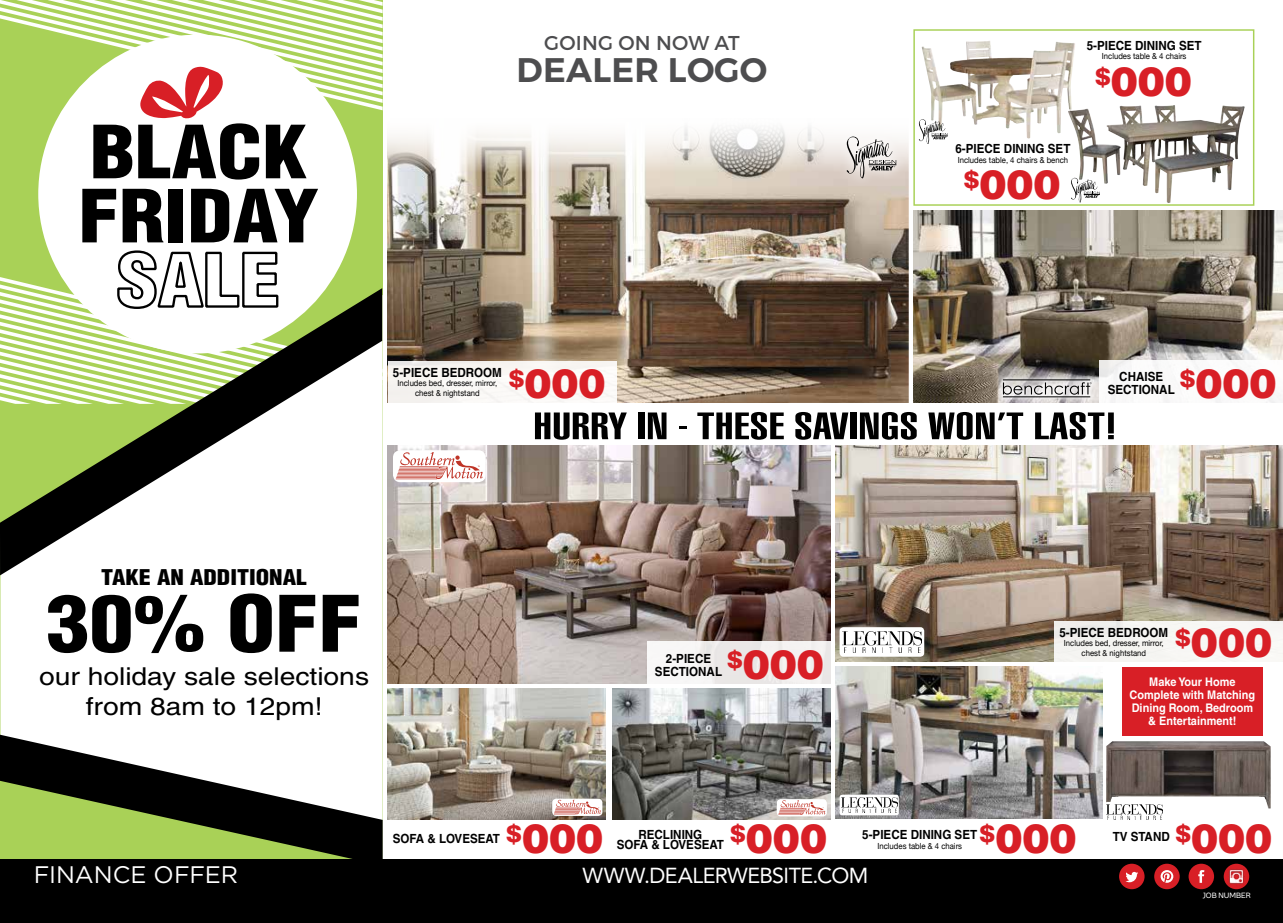
<style>
.page{position:relative;width:1283px;height:923px;background:#fff}
.page>*{position:absolute;margin:0;border:0;box-sizing:border-box;transform-origin:0 0}
.t1{font:900 condensed 75.75px "Helvetica";color:#000;scale:1.14 1}
.t2{font:900 condensed 71.38px/64.1px "Helvetica";color:#000;scale:1.14 1}
.t3{font:900 40.5px "Helvetica";color:#d81f26}
.t4{font:900 extra-condensed 37.5px "Helvetica";color:#000;scale:1.52 1}
.t5{font:600 34.12px "Montserrat";letter-spacing:.01em;color:#4d4d4f}
.t6{font:24.62px/30px "Helvetica";color:#000;text-align:center;scale:1.14 1}
.t7{font:23.88px "Gotham";letter-spacing:-.005em;color:#fff}
.t8{font:21.5px "Avenir";letter-spacing:-.025em;color:#fff}
.t9{font:900 condensed 21.12px "Helvetica";color:#000;scale:1.14 1}
.t10{font:20px "Montserrat";letter-spacing:.01em;color:#4d4d4f}
.t11{font:700 12.62px/13.8px "Helvetica";color:#000;text-align:center;scale:.92 1}
.t12{font:700 11.88px/12.9px "Helvetica";color:#fff;text-align:center;scale:.92 1}
.t13{font:8.38px/9.5px "Helvetica Neue";color:#000;text-align:center;scale:.92 1}
.t14{font:7.5px "Ashley Grottel Two";color:#fff}
.s1{font-weight:900;font-size:23.62px;color:#d81f26}
.s2{font-weight:900;font-size:40.5px;color:#d81f26}
</style>
<div class="page">
<div style="left:0;top:0;width:382px;height:922px;background:#a9d157"></div>
<div style="left:0;top:575px;width:382px;height:159px;background:#fff"></div>
<svg style="left:0;top:404px;width:382px;height:171px;fill:#fff"></svg>
<svg style="left:0;top:734px;width:382px;height:125px"></svg>
<div style="left:0;top:859px;width:1282px;height:63px;background:#000"></div>
<div style="left:1119px;top:863px;width:25px;height:26px;background:#d81f26;border-radius:50%"></div>
<svg style="left:1125px;top:871px;width:13px;height:11px"></svg>
<div style="left:1154px;top:863px;width:25px;height:26px;background:#d81f26;border-radius:50%"></div>
<svg style="left:1160px;top:870px;width:13px;height:12px"></svg>
<div style="left:1188px;top:863px;width:26px;height:26px;background:#d81f26;border-radius:50%"></div>
<svg style="left:1198px;top:870px;width:6px;height:12px"></svg>
<svg style="left:1223px;top:863px;width:26px;height:26px"></svg>
<img style="left:1227px;top:868px;width:17px;height:18px">
<img style="left:836px;top:666px;width:266px;height:152px">
<img style="left:836px;top:445px;width:446px;height:216px">
<img style="left:1106px;top:741px;width:164px;height:67px">
<div style="left:1122px;top:666px;width:141px;height:69px;background:#d81f26"></div>
<div style="left:839px;top:627px;width:85px;height:29px;background:#fff;border-radius:4px"></div>
<img style="left:842px;top:631px;width:79px;height:21px">
<div style="left:839px;top:794px;width:59px;height:21px;background:#fff;border-radius:3px"></div>
<img style="left:841px;top:797px;width:56px;height:15px">
<div style="left:1104px;top:801px;width:60px;height:21px;background:#fff;border-radius:3px"></div>
<img style="left:1106px;top:804px;width:56px;height:15px">
<div style="left:1054px;top:621px;width:228px;height:41px;background:#f6f6f3"></div>
<div style="left:38px;top:35px;width:319px;height:318px;background:#fff;border-radius:50%"></div>
<svg style="left:0;top:249px;width:382px;height:155px"></svg>
<svg style="left:0;top:0;width:383px;height:119px"></svg>
<img style="left:387px;top:445px;width:443px;height:238px">
<img style="left:387px;top:688px;width:218px;height:131px">
<img style="left:612px;top:688px;width:218px;height:131px">
<div style="left:393px;top:450px;width:93px;height:32px;background:#fff;border-radius:7px"></div>
<svg style="left:395px;top:452px;width:88px;height:27px"></svg>
<svg style="left:552px;top:798px;width:50px;height:18px"></svg>
<svg style="left:553px;top:799px;width:48px;height:15px"></svg>
<svg style="left:776px;top:799px;width:51px;height:17px"></svg>
<svg style="left:778px;top:800px;width:47px;height:14px"></svg>
<div style="left:647px;top:641px;width:183px;height:43px;background:#f4f1f1"></div>
<img style="left:913px;top:211px;width:369px;height:191px">
<img style="left:387px;top:127px;width:521px;height:275px">
<img style="left:921px;top:41px;width:135px;height:97px">
<img style="left:1106px;top:105px;width:67px;height:88px">
<div style="left:913px;top:29px;width:341px;height:177px;border:1px solid #a9d157"></div>
<svg style="left:918px;top:119px;width:29px;height:25px"></svg>
<div style="left:835px;top:125px;width:72px;height:64px;background:#fff;opacity:.75"></div>
<svg style="left:846px;top:136px;width:50px;height:42px"></svg>
<div style="left:996px;top:374px;width:101px;height:29px;background:#fff;opacity:.75"></div>
<hr style="left:1003px;top:396px;width:87px;height:1px;background:#000">
<hr style="left:1003px;top:379px;width:87px;height:1px;background:#000">
<svg style="left:1003px;top:382px;width:88px;height:12px"></svg>
<svg style="left:1071px;top:178px;width:28px;height:24px"></svg>
<div style="left:387px;top:361px;width:229px;height:41px;background:#faf7f4"></div>
<div style="left:1099px;top:360px;width:183px;height:42px;background:#fff"></div>
<h2 class="t2" style="left:78px;top:119px;width:213px">BLACK<br>FRIDAY</h2>
<h3 class="t10" style="left:544px;top:31px;width:197px">GOING ON NOW AT</h3>
<h3 class="t5" style="left:516px;top:48px;width:252px">DEALER LOGO</h3>
<p class="t11" style="left:1086px;top:38px;width:126px">5-PIECE DINING SET</p>
<p class="t13" style="left:1101px;top:52px;width:93px">Includes table &amp; 4 chairs</p>
<h3 class="t3" style="left:1095px;top:55px;width:98px"><sup>$</sup>000</h3>
<p class="t11" style="left:955px;top:142px;width:126px">6-PIECE DINING SET</p>
<p class="t13" style="left:957px;top:156px;width:121px">Includes table, 4 chairs &amp; bench</p>
<h3 class="t3" style="left:963px;top:158px;width:98px"><sup>$</sup>000</h3>
<p class="t11" style="left:393px;top:365px;width:120px">5-PIECE BEDROOM</p>
<p class="t13" style="left:397px;top:379px;width:110px">Includes bed, dresser, mirror, chest &amp; nightstand</p>
<h3 class="t3" style="left:509px;top:356px;width:98px"><sup>$</sup>000</h3>
<h3 class="t3" style="left:1179px;top:356px;width:98px"><sup>$</sup>000</h3>
<p class="t11" style="left:1107px;top:369px;width:74px">CHAISE<br>SECTIONAL</p>
<h3 class="t4" style="left:533px;top:404px;width:385px">HURRY IN - THESE SAVINGS WON’T LAST!</h3>
<h3 class="t9" style="left:101px;top:563px;width:182px">TAKE AN ADDITIONAL</h3>
<h1 class="t1" style="left:46px;top:576px;width:278px">30% OFF</h1>
<h3 class="t6" style="left:39px;top:661px;width:291px">our holiday sale selections from 8am to 12pm!</h3>
<h3 class="t3" style="left:727px;top:638px;width:98px"><sup>$</sup>000</h3>
<p class="t11" style="left:655px;top:651px;width:74px">2-PIECE<br>SECTIONAL</p>
<p class="t11" style="left:1059px;top:625px;width:120px">5-PIECE BEDROOM</p>
<p class="t13" style="left:1064px;top:638px;width:110px">Includes bed, dresser, mirror, chest &amp; nightstand</p>
<h3 class="t3" style="left:1175px;top:616px;width:98px"><sup>$</sup>000</h3>
<p class="t12" style="left:1129px;top:675px;width:138px">Make Your Home<br>Complete with Matching<br>Dining Room, Bedroom &amp; Entertainment!</p>
<p class="t11" style="left:393px;top:831px;width:230px">SOFA &amp; LOVESEAT <span class="s1">$</span><span class="s2">000</span></p>
<h3 class="t3" style="left:730px;top:811px;width:98px"><sup>$</sup>000</h3>
<p class="t11" style="left:617px;top:828px;width:118px;line-height:10.6px">RECLINING<br>SOFA &amp; LOVESEAT</p>
<h3 class="t3" style="left:979px;top:812px;width:98px"><sup>$</sup>000</h3>
<p class="t11" style="left:862px;top:827px;width:126px">5-PIECE DINING SET</p>
<p class="t13" style="left:877px;top:841px;width:93px">Includes table &amp; 4 chairs</p>
<p class="t11" style="left:1112px;top:829px;width:175px">TV STAND <span class="s1">$</span><span class="s2">000</span></p>
<h3 class="t7" style="left:34px;top:859px;width:206px">FINANCE OFFER</h3>
<h3 class="t8" style="left:582px;top:863px;width:287px">WWW.DEALERWEBSITE.COM</h3>
<p class="t14" style="left:1203px;top:891px;width:49px">JOB NUMBER</p>
</div>
